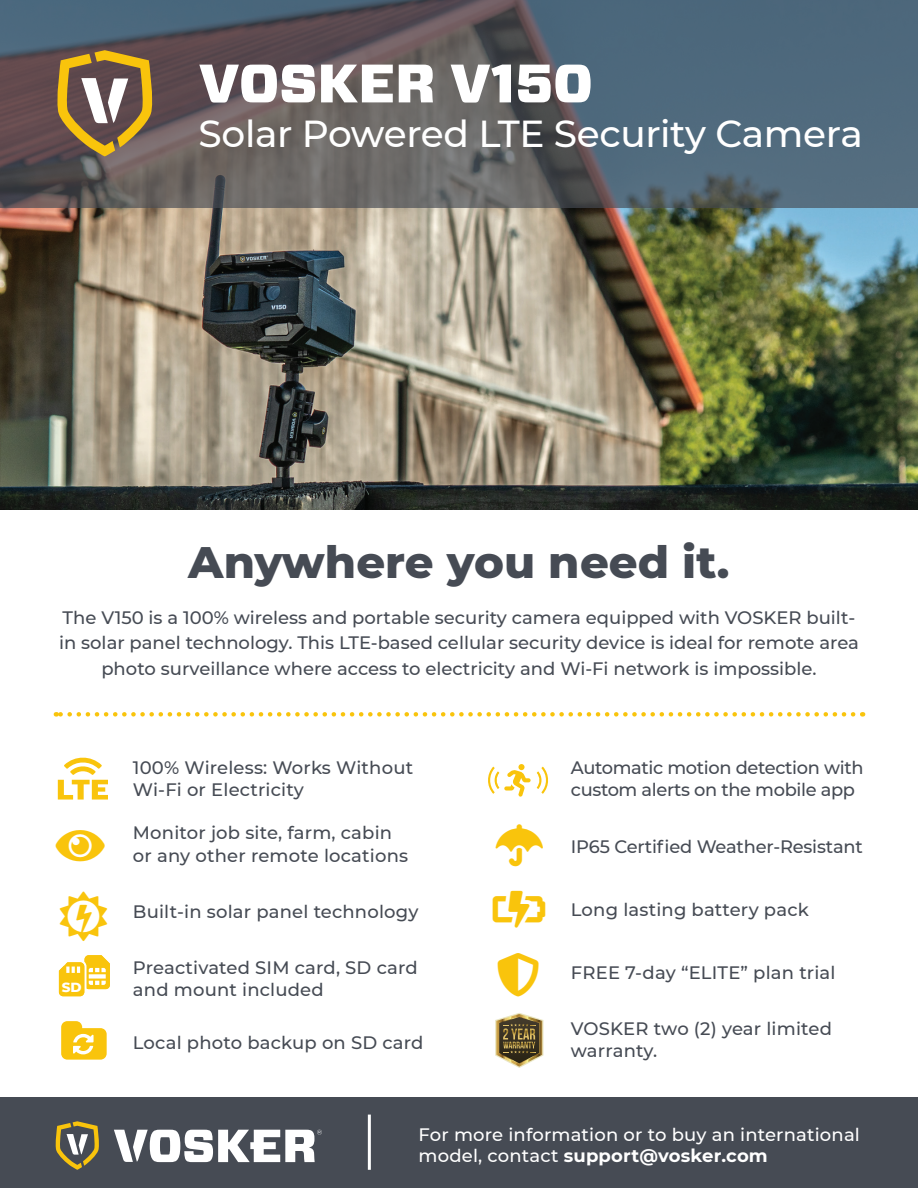
<style>
.page{position:relative;width:918px;height:1188px;background:#fff}
.page>*{position:absolute;margin:0;border:0;box-sizing:border-box;transform-origin:0 0}
.t1{font:900 54px "Vitesse Sans";color:#fff}
.t2{font:800 45px "Montserrat";color:#464b54}
.t3{font:43.5px "Font Awesome 5 Pro Solid";color:#f9c40c}
.t4{font:42px "Font Awesome 5 Pro Solid";color:#f9c40c}
.t5{font:500 37.5px "Montserrat";letter-spacing:-.01em;color:#fff}
.t6{font:500 18px/22.5px "Montserrat";color:#464b54}
.t7{font:500 18px/21px "Montserrat";letter-spacing:.01em;color:#fff}
.t8{font:500 18px/22.5px "Montserrat";letter-spacing:-.02em;color:#464b54}
.t9{font:800 13.5px "Montserrat";color:#fff}
.s1{font-weight:700}
</style>
<div class="page">
<img style="left:0;top:207px;width:918px;height:303px">
<div style="left:1px;top:1097px;width:917px;height:91px;background:#464b54"></div>
<svg style="left:0;top:0;width:918px;height:207px;background:#59606a"></svg>
<svg style="left:61px;top:1021px;width:46px;height:39px"></svg>
<svg style="left:58px;top:955px;width:52px;height:42px"></svg>
<svg style="left:495px;top:1013px;width:48px;height:55px"></svg>
<svg style="left:55px;top:1121px;width:44px;height:49px"></svg>
<svg style="left:114px;top:1130px;width:208px;height:32px"></svg>
<svg style="left:56px;top:712px;width:797px;height:5px"></svg>
<hr style="left:368px;top:1115px;width:3px;height:55px;background:#fff">
<svg style="left:488px;top:764px;width:60px;height:33px"></svg>
<svg style="left:55px;top:50px;width:100px;height:106px;background:#967c50"></svg>
<svg style="left:58px;top:757px;width:50px;height:43px"></svg>
<h1 class="t1" style="left:199px;top:47px;width:396px">VOSKER V150</h1>
<h3 class="t5" style="left:199px;top:108px;width:666px">Solar Powered LTE Security Camera</h3>
<h2 class="t2" style="left:188px;top:529px;width:543px">Anywhere you need it.</h2>
<p class="t6" style="left:59px;top:604px;width:801px;line-height:25.5px;text-align:center">The V150 is a 100% wireless and portable security camera equipped with VOSKER built&shy;in solar panel technology. This LTE-based cellular security device is ideal for remote area photo surveillance where access to electricity and Wi-Fi network is impossible.</p>
<p class="t9" style="left:62px;top:977px;width:21px">SD</p>
<p class="t6" style="left:133px;top:756px;width:282px">100% Wireless: Works Without<br>Wi-Fi or Electricity</p>
<p class="t6" style="left:133px;top:821px;width:277px">Monitor job site, farm, cabin or any other remote locations</p>
<p class="t6" style="left:133px;top:899px;width:287px">Built-in solar panel technology</p>
<p class="t6" style="left:133px;top:956px;width:286px">Preactivated SIM card, SD card and mount included</p>
<p class="t6" style="left:133px;top:1031px;width:292px">Local photo backup on SD card</p>
<h3 class="t4" style="left:493px;top:888px;width:54px">▼▼□●▼</h3>
<h3 class="t3" style="left:497px;top:952px;width:45px">▲●●▼</h3>
<p class="t8" style="left:571px;top:756px;width:294px">Automatic motion detection with custom alerts on the mobile app</p>
<p class="t6" style="left:571px;top:834px;width:293px">IP65 Certified Weather-Resistant</p>
<p class="t6" style="left:571px;top:897px;width:239px">Long lasting battery pack</p>
<p class="t6" style="left:571px;top:960px;width:266px">FREE 7-day “ELITE” plan trial</p>
<p class="t6" style="left:571px;top:1017px;width:263px">VOSKER two (2) year limited warranty.</p>
<p class="t7" style="left:419px;top:1123px;width:443px">For more information or to buy an international model, contact <span class="s1">support@vosker.com</span></p>
</div>
